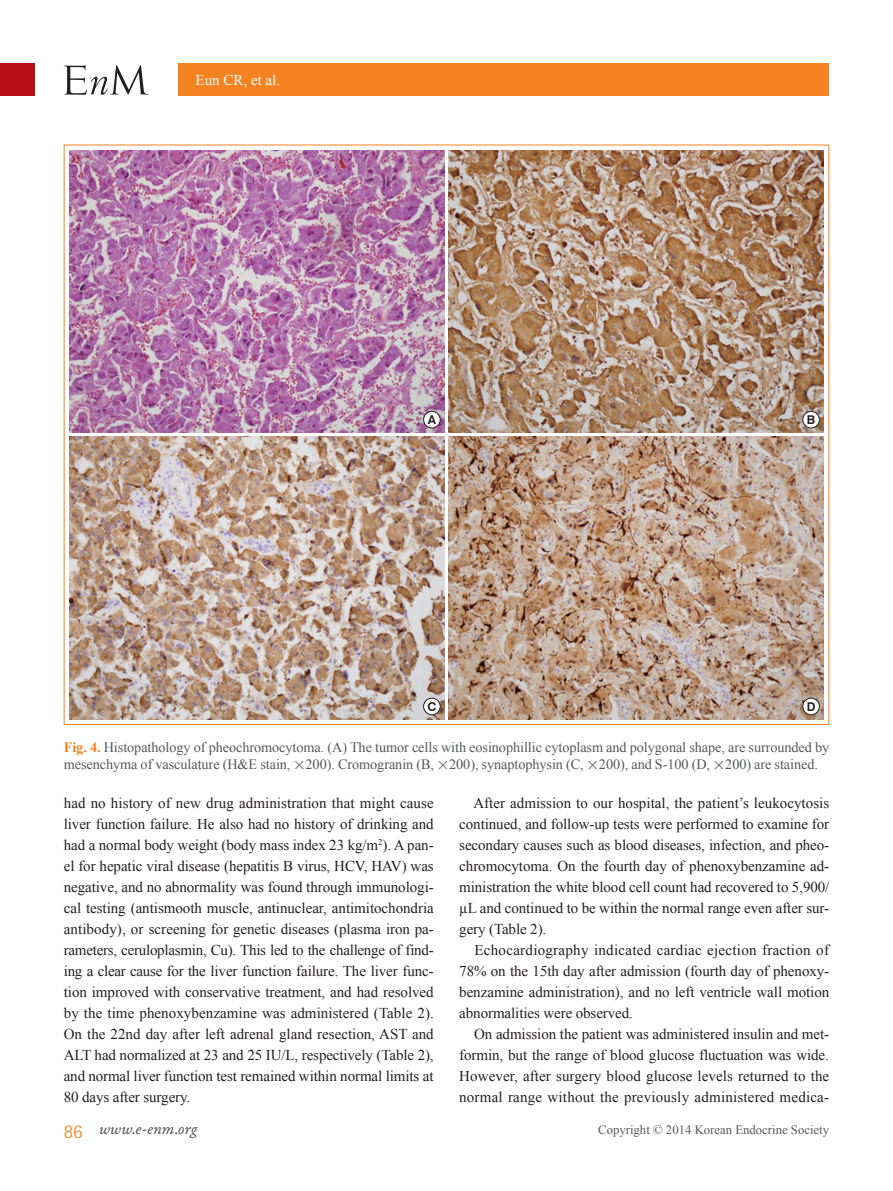
<style>
.page{position:relative;width:893px;height:1191px;background:#fff}
.page>*{position:absolute;margin:0;border:0;box-sizing:border-box;transform-origin:0 0}
.t1{font:16.5px "Garamond Premr Pro It Capt";color:#57585a}
.본문{font:15px/21px "Times New Roman";letter-spacing:-.005em;color:#231f20;text-align:justify}
.t2{font:15px "Times New Roman";color:#fff}
.표그림제목{font:14.25px/17.9px "Times New Roman";letter-spacing:-.005em;color:#57585a}
.t3{font:12.75px "Times New Roman";color:#57585a}
.t4{font:700 12.15px "Swiss 721 BT";color:#231f20}
.s1{font-weight:700;color:#f58220}
.s2{font-family:"Dotum"}
.s3{font-family:"Rotis Semi Sans Std";font-weight:300;font-size:19.5px;color:#f58220}
</style>
<div class="page">
<div style="left:0;top:64px;width:34px;height:32px;background:#b50e16"></div>
<div style="left:179px;top:64px;width:650px;height:32px;background:#f58220"></div>
<svg style="left:64px;top:65px;width:85px;height:30px"></svg>
<img style="left:69px;top:150px;width:376px;height:282px">
<img style="left:449px;top:150px;width:375px;height:282px">
<img style="left:69px;top:437px;width:376px;height:282px">
<img style="left:449px;top:437px;width:375px;height:282px">
<div style="left:424px;top:411px;width:16px;height:17px;background:#fff;border-radius:50%"></div>
<div style="left:423px;top:411px;width:17px;height:17px;border:1px solid #231f20;border-radius:50%"></div>
<div style="left:803px;top:411px;width:16px;height:17px;background:#fff;border-radius:50%"></div>
<div style="left:803px;top:411px;width:17px;height:17px;border:1px solid #231f20;border-radius:50%"></div>
<div style="left:424px;top:698px;width:16px;height:17px;background:#fff;border-radius:50%"></div>
<div style="left:423px;top:698px;width:17px;height:17px;border:1px solid #231f20;border-radius:50%"></div>
<div style="left:803px;top:698px;width:16px;height:17px;background:#fff;border-radius:50%"></div>
<div style="left:803px;top:698px;width:17px;height:17px;border:1px solid #231f20;border-radius:50%"></div>
<p class="t2" style="left:196px;top:70px;width:86px">Eun CR, et al.</p>
<p class="t4" style="left:428px;top:412px;width:10px">A</p>
<p class="t4" style="left:807px;top:412px;width:10px">B</p>
<p class="t4" style="left:427px;top:699px;width:10px">C</p>
<p class="t4" style="left:807px;top:699px;width:10px">D</p>
<p class="표그림제목" style="left:64px;top:737px;width:767px"><span class="s1">Fig. 4.</span> Histopathology of pheochromocytoma. (A) The tumor cells with eosinophillic cytoplasm and polygonal shape, are surrounded by mesenchyma of vasculature (H&amp;E stain, <span class="s2">×</span>200). Cromogranin (B, <span class="s2">×</span>200), synaptophysin (C, <span class="s2">×</span>200), and S-100 (D, <span class="s2">×</span>200) are stained.</p>
<p class="본문" style="left:64px;top:792px;width:372px">had no history of new drug administration that might cause liver function failure. He also had no history of drinking and had a normal body weight (body mass index 23 kg/m<sup>2</sup>). A pan&shy;el for hepatic viral disease (hepatitis B virus, HCV, HAV) was negative, and no abnormality was found through immunologi&shy;cal testing (antismooth muscle, antinuclear, antimitochondria antibody), or screening for genetic diseases (plasma iron pa&shy;rameters, ceruloplasmin, Cu). This led to the challenge of find&shy;ing a clear cause for the liver function failure. The liver func&shy;tion improved with conservative treatment, and had resolved by the time phenoxybenzamine was administered (Table 2).<br>On the 22nd day after left adrenal gland resection, AST and ALT had normalized at 23 and 25 IU/L, respectively (Table 2), and normal liver function test remained within normal limits at 80 days after surgery.</p>
<p class="본문" style="left:459px;top:792px;width:372px;text-indent:14px">After admission to our hospital, the patient’s leukocytosis continued, and follow-up tests were performed to examine for secondary causes such as blood diseases, infection, and pheo&shy;chromocytoma. On the fourth day of phenoxybenzamine ad&shy;ministration the white blood cell count had recovered to 5,900/ µL and continued to be within the normal range even after sur&shy;gery (Table 2).</p>
<p class="본문" style="left:459px;top:939px;width:372px;text-indent:15px">Echocardiography indicated cardiac ejection fraction of 78% on the 15th day after admission (fourth day of phenoxy&shy;benzamine administration), and no left ventricle wall motion abnormalities were observed.</p>
<p class="본문" style="left:459px;top:1023px;width:371px;text-indent:15px">On admission the patient was administered insulin and met&shy;formin, but the range of blood glucose fluctuation was wide.<br>However, after surgery blood glucose levels returned to the normal range without the previously administered medica-</p>
<p class="t1" style="left:64px;top:1118px;width:135px"><span class="s3">86</span> www.e-enm.org</p>
<p class="t3" style="left:598px;top:1120px;width:233px">Copyright © 2014 Korean Endocrine Society</p>
</div>
